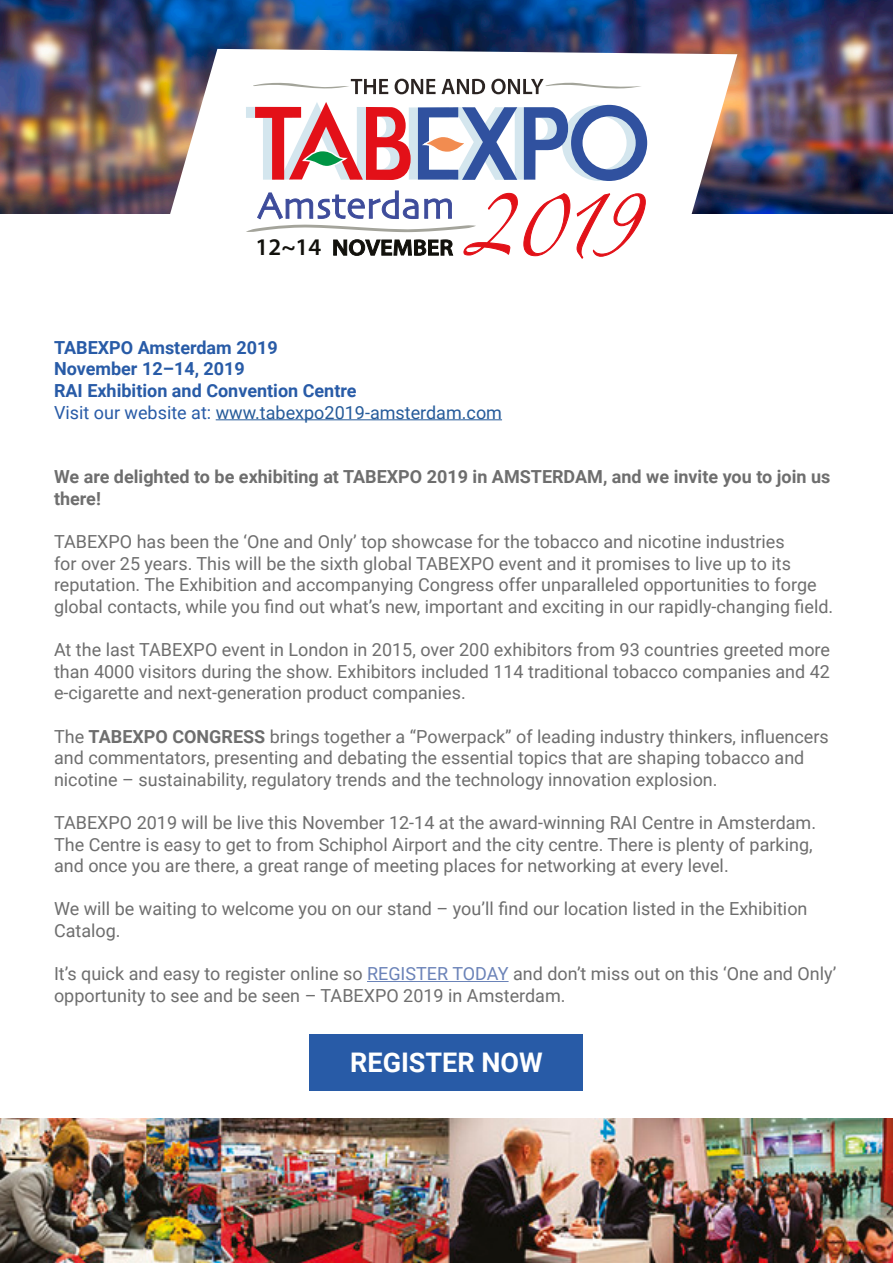
<style>
.page{position:relative;width:893px;height:1263px;background:#fff}
.page>*{position:absolute;margin:0;border:0;box-sizing:border-box;transform-origin:0 0}
.t1{font:700 27px "Roboto";color:#fff}
.t2{font:600 24px "Myriad Pro";color:#12110c}
.t3{font:18px/21.6px "Roboto";color:#6e6e6e}
.t4{font:700 18px/21.6px "Roboto";color:#6e6e6e}
.t5{font:700 18px "Roboto";color:#285ba7}
.t6{font:18px "Roboto";color:#255b9a}
.s1{color:#285ba7}
.s2{font-weight:700}
.s3{color:#6b83b8}
</style>
<div class="page">
<img style="left:0;top:1119px;width:892px;height:144px">
<hr style="left:216px;top:419px;width:286px;height:1px;background:#255b9a">
<hr style="left:367px;top:981px;width:142px;height:1px;background:#6b83b8">
<div style="left:310px;top:1034px;width:273px;height:57px;background:#285ba7"></div>
<img style="left:0;top:0;width:893px;height:213px">
<img style="left:156px;top:49px;width:581px;height:165px">
<svg style="left:395px;top:79px;width:90px;height:15px"></svg>
<svg style="left:253px;top:79px;width:135px;height:15px"></svg>
<svg style="left:491px;top:79px;width:151px;height:15px"></svg>
<svg style="left:246px;top:102px;width:401px;height:157px"></svg>
<p class="t2" style="left:256px;top:234px;width:67px">12~14</p>
<p class="t5" style="left:54px;top:335px;width:225px">TABEXPO Amsterdam 2019</p>
<p class="t5" style="left:54px;top:356px;width:192px">November 12–14, 2019</p>
<p class="t5" style="left:54px;top:378px;width:304px">RAI Exhibition and Convention Centre</p>
<p class="t6" style="left:54px;top:399px;width:449px"><span class="s1">Visit our website at:</span> www.tabexpo2019-amsterdam.com</p>
<p class="t4" style="left:54px;top:465px;width:778px">We are delighted to be exhibiting at TABEXPO 2019 in AMSTERDAM, and we invite you to join us there!</p>
<p class="t3" style="left:54px;top:530px;width:781px">TABEXPO has been the ‘One and Only’ top showcase for the tobacco and nicotine industries<br>for over 25 years. This will be the sixth global TABEXPO event and it promises to live up to its reputation. The Exhibition and accompanying Congress offer unparalleled opportunities to forge global contacts, while you find out what’s new, important and exciting in our rapidly-changing field.</p>
<p class="t3" style="left:54px;top:638px;width:777px;text-align:justify">At the last TABEXPO event in London in 2015, over 200 exhibitors from 93 countries greeted more than 4000 visitors during the show. Exhibitors included 114 traditional tobacco companies and 42 e-cigarette and next-generation product companies.</p>
<p class="t3" style="left:54px;top:725px;width:776px">The <span class="s2">TABEXPO CONGRESS</span> brings together a “Powerpack” of leading industry thinkers, influencers and commentators, presenting and debating the essential topics that are shaping tobacco and nicotine – sustainability, regulatory trends and the technology innovation explosion.</p>
<p class="t3" style="left:54px;top:811px;width:764px">TABEXPO 2019 will be live this November 12-14 at the award-winning RAI Centre in Amsterdam.<br>The Centre is easy to get to from Schiphol Airport and the city centre. There is plenty of parking, and once you are there, a great range of meeting places for networking at every level.</p>
<p class="t3" style="left:54px;top:897px;width:755px">We will be waiting to welcome you on our stand – you’ll find our location listed in the Exhibition<br>Catalog.</p>
<p class="t3" style="left:54px;top:962px;width:784px">It’s quick and easy to register online so <span class="s3">REGISTER TODAY</span> and don’t miss out on this ‘One and Only’ opportunity to see and be seen – TABEXPO 2019 in Amsterdam.</p>
<p class="t1" style="left:350px;top:1043px;width:194px">REGISTER NOW</p>
</div>
